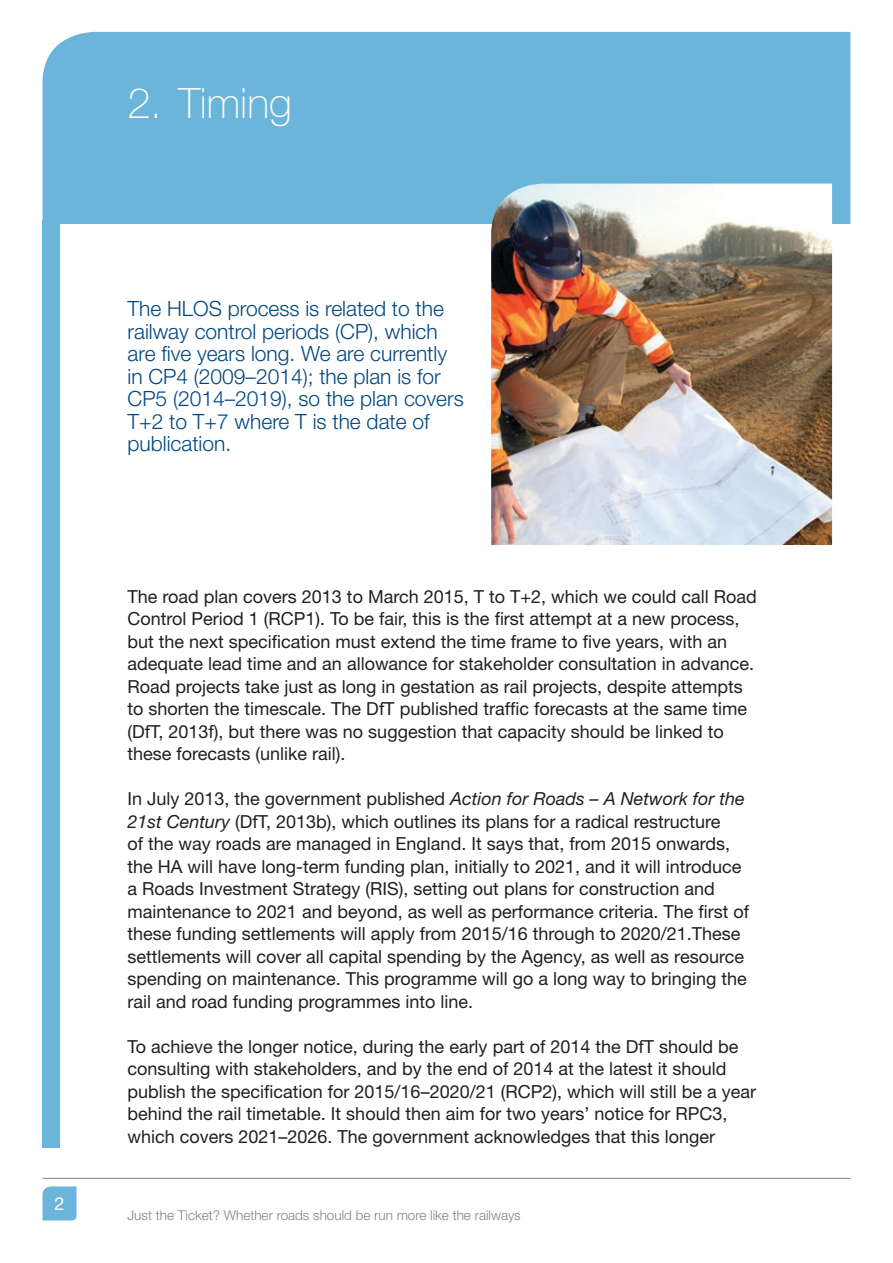
<style>
.page{position:relative;width:893px;height:1263px;background:#fff}
.page>*{position:absolute;margin:0;border:0;box-sizing:border-box;transform-origin:0 0}
.t1{font:100 42px "Helvetica Neue";color:#fff}
.t2{font:300 21px/22.5px "Helvetica Neue";color:#004781}
.t3{font:18px/22.5px "Helvetica Neue";color:#231f20}
.t4{font:18px "Helvetica Neue";color:#fff}
.t5{font:300 13.5px "Helvetica Neue";color:#808285}
.s1{font-style:italic}
</style>
<div class="page">
<div style="left:43px;top:32px;width:807px;height:192px;background:#6cb5da"></div>
<div style="left:43px;top:221px;width:17px;height:927px;background:#6cb5da"></div>
<img style="left:491px;top:184px;width:341px;height:361px">
<hr style="left:43px;top:1178px;width:807px;height:1px;background:#808285">
<svg style="left:43px;top:1186px;width:34px;height:34px"></svg>
<h1 class="t1" style="left:128px;top:79px;width:166px">2. Timing</h1>
<p class="t4" style="left:55px;top:1193px;width:12px">2</p>
<p class="t2" style="left:128px;top:297px;width:338px">The HLOS process is related to the railway control periods (CP), which are five years long. We are currently in CP4 (2009–2014); the plan is for<br>CP5 (2014–2019), so the plan covers<br>T+2 to T+7 where T is the date of publication.</p>
<p class="t3" style="left:128px;top:585px;width:631px">The road plan covers 2013 to March 2015, T to T+2, which we could call Road Control Period 1 (RCP1). To be fair, this is the first attempt at a new process, but the next specification must extend the time frame to five years, with an adequate lead time and an allowance for stakeholder consultation in advance.<br>Road projects take just as long in gestation as rail projects, despite attempts to shorten the timescale. The DfT published traffic forecasts at the same time (DfT, 2013f), but there was no suggestion that capacity should be linked to these forecasts (unlike rail).</p>
<p class="t3" style="left:128px;top:787px;width:623px">In July 2013, the government published <span class="s1">Action for Roads – A Network for the 21st Century</span> (DfT, 2013b), which outlines its plans for a radical restructure<br>of the way roads are managed in England. It says that, from 2015 onwards, the HA will have long-term funding plan, initially to 2021, and it will introduce a Roads Investment Strategy (RIS), setting out plans for construction and maintenance to 2021 and beyond, as well as performance criteria. The first of these funding settlements will apply from 2015/16 through to 2020/21.These settlements will cover all capital spending by the Agency, as well as resource spending on maintenance. This programme will go a long way to bringing the rail and road funding programmes into line.</p>
<p class="t3" style="left:128px;top:1035px;width:630px">To achieve the longer notice, during the early part of 2014 the DfT should be consulting with stakeholders, and by the end of 2014 at the latest it should publish the specification for 2015/16–2020/21 (RCP2), which will still be a year behind the rail timetable. It should then aim for two years’ notice for RPC3, which covers 2021–2026. The government acknowledges that this longer</p>
<p class="t5" style="left:128px;top:1207px;width:395px">Just the Ticket? Whether roads should be run more like the railways</p>
</div>
